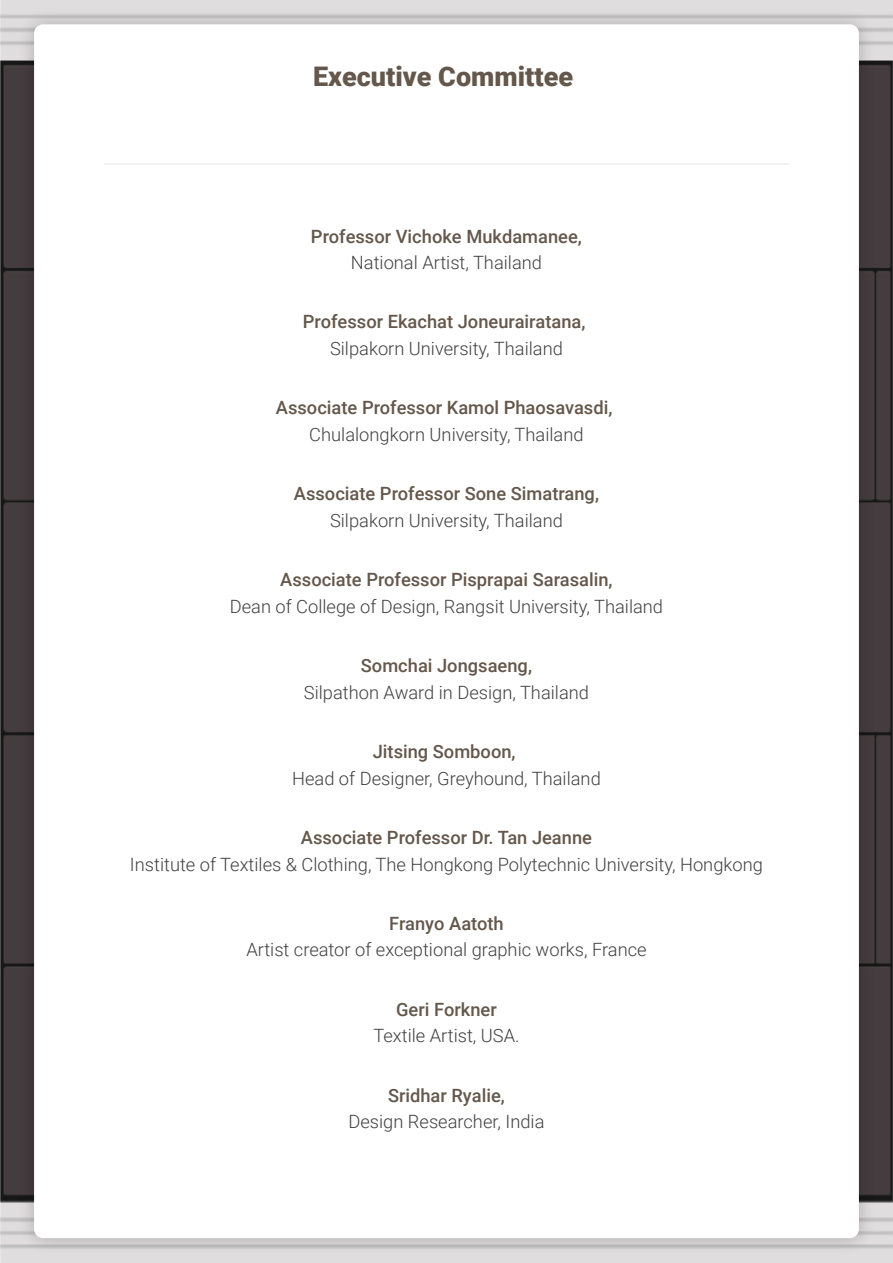
<style>
.page{position:relative;width:893px;height:1263px;background:#fff}
.page>*{position:absolute;margin:0;border:0;box-sizing:border-box;transform-origin:0 0}
.t1{font:900 27px "Roboto";color:#64574b}
.t2{font:300 18.3px "Roboto";color:#414042}
.t3{font:500 18.3px "Roboto";color:#64574b}
</style>
<div class="page">
<img style="left:0;top:0;width:893px;height:1263px">
<img style="left:11px;top:1px;width:871px;height:1260px">
<div style="left:34px;top:24px;width:825px;height:1214px;background:#fff;border-radius:9px"></div>
<hr style="left:104px;top:164px;width:685px;height:1px;background:#f2f2f4">
<h1 class="t1" style="left:313px;top:58px;width:261px">Executive Committee</h1>
<p class="t3" style="left:311px;top:223px;width:272px">Professor Vichoke Mukdamanee,</p>
<p class="t2" style="left:351px;top:250px;width:193px">National Artist, Thailand</p>
<p class="t3" style="left:303px;top:309px;width:284px">Professor Ekachat Joneurairatana,</p>
<p class="t2" style="left:330px;top:336px;width:234px">Silpakorn University, Thailand</p>
<p class="t3" style="left:276px;top:395px;width:338px">Associate Professor Kamol Phaosavasdi,</p>
<p class="t2" style="left:309px;top:421px;width:276px">Chulalongkorn University, Thailand</p>
<p class="t3" style="left:294px;top:481px;width:307px">Associate Professor Sone Simatrang,</p>
<p class="t2" style="left:330px;top:507px;width:234px">Silpakorn University, Thailand</p>
<p class="t3" style="left:280px;top:567px;width:334px">Associate Professor Pisprapai Sarasalin,</p>
<p class="t2" style="left:230px;top:593px;width:435px">Dean of College of Design, Rangsit University, Thailand</p>
<p class="t3" style="left:361px;top:653px;width:173px">Somchai Jongsaeng,</p>
<p class="t2" style="left:304px;top:679px;width:287px">Silpathon Award in Design, Thailand</p>
<p class="t3" style="left:373px;top:739px;width:144px">Jitsing Somboon,</p>
<p class="t2" style="left:292px;top:765px;width:310px">Head of Designer, Greyhound, Thailand</p>
<p class="t3" style="left:301px;top:825px;width:293px">Associate Professor Dr. Tan Jeanne</p>
<p class="t2" style="left:130px;top:851px;width:634px">Institute of Textiles &amp; Clothing, The Hongkong Polytechnic University, Hongkong</p>
<p class="t3" style="left:389px;top:911px;width:116px">Franyo Aatoth</p>
<p class="t2" style="left:246px;top:937px;width:402px">Artist creator of exceptional graphic works, France</p>
<p class="t3" style="left:396px;top:997px;width:102px">Geri Forkner</p>
<p class="t2" style="left:373px;top:1023px;width:148px">Textile Artist, USA.</p>
<p class="t3" style="left:388px;top:1082px;width:118px">Sridhar Ryalie,</p>
<p class="t2" style="left:348px;top:1109px;width:197px">Design Researcher, India</p>
</div>
